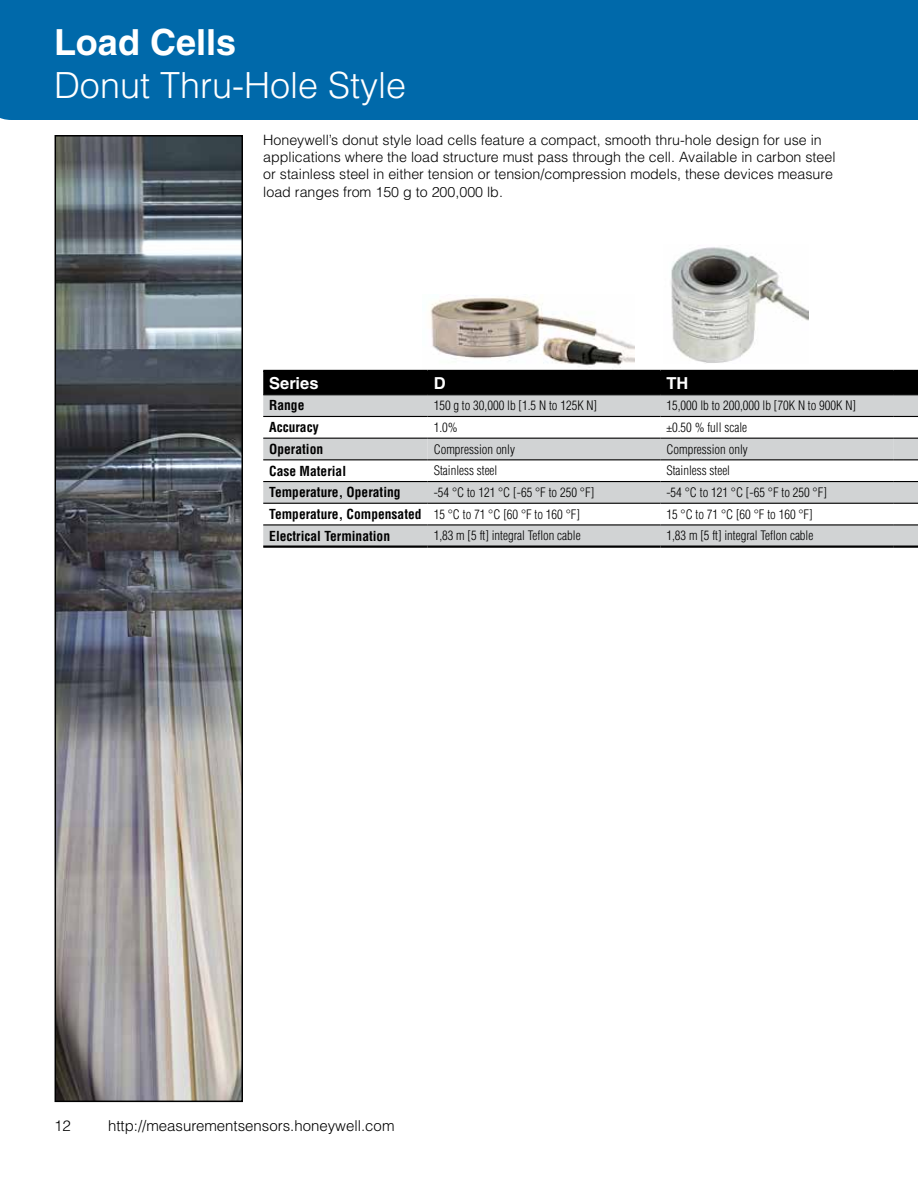
<style>
.page{position:relative;width:918px;height:1188px;background:#fff}
.page>*{position:absolute;margin:0;border:0;box-sizing:border-box;transform-origin:0 0}
.t1{font:300 36px "Helvetica LT Std";color:#fff}
.t2{font:700 36px "Helvetica LT Std";color:#fff}
.t3{font:700 16.5px "Helvetica LT Std";color:#fff}
.t4{font:300 15px "Helvetica LT Std";color:#000}
.t5{font:300 14.25px/17.1px "Helvetica LT Std";color:#000}
.t6{font:700 condensed 13.5px "Helvetica LT Std";color:#000}
.t7{font:300 condensed 12.75px "Helvetica LT Std";color:#000}
.s1{font-weight:300;font-size:12.75px}
</style>
<div class="page">
<div style="left:0;top:0;width:918px;height:120px;background:#0069aa"></div>
<img style="left:58px;top:138px;width:182px;height:961px">
<div style="left:55px;top:135px;width:188px;height:967px;border:2px solid #000"></div>
<img style="left:422px;top:296px;width:212px;height:74px">
<img style="left:671px;top:247px;width:137px;height:116px">
<svg style="left:263px;top:395px;width:655px;height:151px;fill:#d1d3d4"></svg>
<div style="left:263px;top:372px;width:655px;height:23px;background:#000"></div>
<hr style="left:263px;top:370px;width:165px;height:2px;background:#000">
<hr style="left:428px;top:370px;width:232px;height:2px;background:#000">
<hr style="left:660px;top:370px;width:233px;height:2px;background:#000">
<hr style="left:893px;top:370px;width:25px;height:2px;background:#000">
<hr style="left:263px;top:416px;width:165px;height:1px;background:#000">
<hr style="left:428px;top:416px;width:232px;height:1px;background:#000">
<hr style="left:660px;top:416px;width:233px;height:1px;background:#000">
<svg style="left:893px;top:416px;width:25px;height:1px"></svg>
<hr style="left:263px;top:438px;width:165px;height:1px;background:#000">
<hr style="left:263px;top:459px;width:165px;height:1px;background:#000">
<svg style="left:428px;top:438px;width:490px;height:22px;background:#c3c5c6"></svg>
<hr style="left:263px;top:481px;width:165px;height:1px;background:#000">
<hr style="left:428px;top:481px;width:232px;height:1px;background:#000">
<hr style="left:660px;top:481px;width:233px;height:1px;background:#000">
<svg style="left:893px;top:481px;width:25px;height:1px"></svg>
<hr style="left:263px;top:503px;width:165px;height:1px;background:#000">
<hr style="left:428px;top:503px;width:232px;height:1px;background:#000">
<hr style="left:660px;top:503px;width:233px;height:1px;background:#000">
<svg style="left:893px;top:503px;width:25px;height:1px"></svg>
<hr style="left:263px;top:524px;width:165px;height:2px;background:#000">
<hr style="left:428px;top:524px;width:232px;height:2px;background:#000">
<hr style="left:660px;top:524px;width:233px;height:2px;background:#000">
<hr style="left:893px;top:524px;width:25px;height:2px;background:#000">
<hr style="left:263px;top:546px;width:165px;height:2px;background:#000">
<hr style="left:428px;top:546px;width:232px;height:2px;background:#000">
<hr style="left:660px;top:546px;width:233px;height:2px;background:#000">
<hr style="left:893px;top:546px;width:25px;height:2px;background:#000">
<h1 class="t2" style="left:54px;top:20px;width:184px">Load Cells</h1>
<h1 class="t1" style="left:54px;top:63px;width:354px">Donut Thru-Hole Style</h1>
<p class="t5" style="left:263px;top:131px;width:574px">Honeywell’s donut style load cells feature a compact, smooth thru-hole design for use in applications where the load structure must pass through the cell. Available in carbon steel or stainless steel in either tension or tension/compression models, these devices measure load ranges from 150 g to 200,000 lb.</p>
<p class="t3" style="left:269px;top:373px;width:51px">Series</p>
<p class="t3" style="left:434px;top:373px;width:13px">D</p>
<p class="t3" style="left:666px;top:373px;width:23px">TH</p>
<p class="t6" style="left:269px;top:397px;width:37px">Range</p>
<p class="t7" style="left:434px;top:398px;width:165px">150 g to 30,000 lb [1.5 N to 125K N]</p>
<p class="t7" style="left:666px;top:398px;width:191px">15,000 lb to 200,000 lb [70K N to 900K N]</p>
<p class="t6" style="left:269px;top:419px;width:51px">Accuracy</p>
<p class="t7" style="left:434px;top:419px;width:26px">1.0%</p>
<p class="t7" style="left:666px;top:419px;width:82px">±0.50 % full scale</p>
<p class="t6" style="left:269px;top:440px;width:55px">Operation</p>
<p class="t7" style="left:434px;top:441px;width:83px">Compression only</p>
<p class="t7" style="left:666px;top:441px;width:83px">Compression only</p>
<p class="t6" style="left:269px;top:462px;width:78px">Case Material</p>
<p class="t7" style="left:434px;top:463px;width:65px">Stainless steel</p>
<p class="t7" style="left:666px;top:463px;width:65px">Stainless steel</p>
<p class="t6" style="left:269px;top:484px;width:133px">Temperature, Operating</p>
<p class="t7" style="left:434px;top:484px;width:162px">-54 °C to 121 °C [-65 °F to 250 °F]</p>
<p class="t7" style="left:666px;top:484px;width:162px">-54 °C to 121 °C [-65 °F to 250 °F]</p>
<p class="t6" style="left:269px;top:506px;width:312px">Temperature, Compensated <span class="s1">15 °C to 71 °C [60 °F to 160 °F]</span></p>
<p class="t7" style="left:666px;top:506px;width:148px">15 °C to 71 °C [60 °F to 160 °F]</p>
<p class="t6" style="left:269px;top:527px;width:122px">Electrical Termination</p>
<p class="t7" style="left:434px;top:528px;width:149px">1,83 m [5 ft] integral Teflon cable</p>
<p class="t7" style="left:666px;top:528px;width:149px">1,83 m [5 ft] integral Teflon cable</p>
<p class="t4" style="left:54px;top:1117px;width:18px">12</p>
<p class="t4" style="left:108px;top:1117px;width:288px">http://measurementsensors.honeywell.com</p>
</div>
